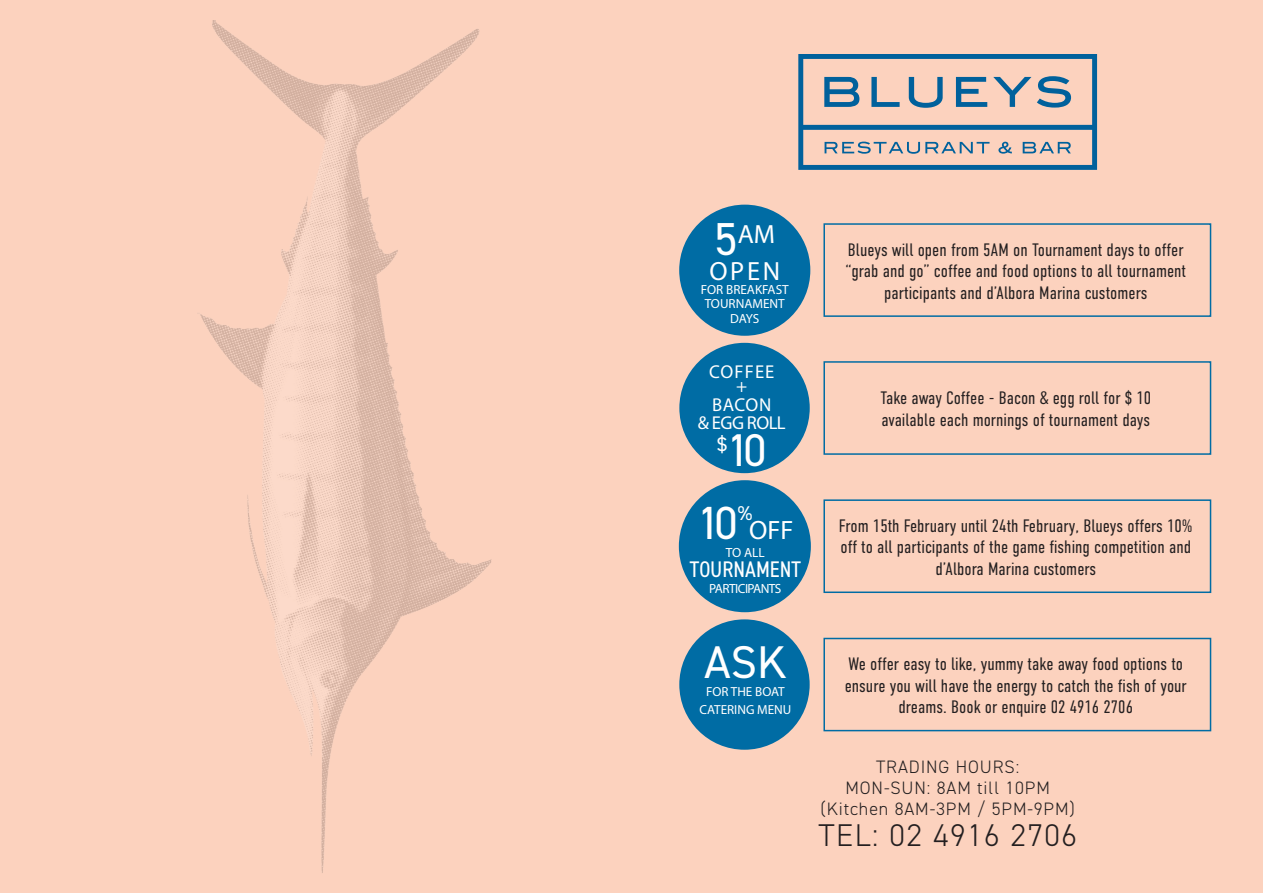
<style>
.page{position:relative;width:1263px;height:893px;background:#fcd2be}
.page>*{position:absolute;margin:0;border:0;box-sizing:border-box;transform-origin:0 0}
.t1{font:46.5px "DIN2014";color:#fff}
.t2{font:46.05px "DIN2014";color:#fff}
.t3{font:300 31.5px "DIN2014";letter-spacing:.05em;color:#231f20}
.t4{font:26.55px "Myriad Pro";color:#fff}
.t5{font:26.4px "Myriad Pro";letter-spacing:.1em;color:#fff}
.t6{font:condensed 22.65px "DIN2014";color:#fff}
.t7{font:19.95px "DIN2014";color:#fff}
.t8{font:19.65px "DIN2014";color:#fff}
.t9{font:18.6px "Myriad Pro";letter-spacing:.02em;color:#fff}
.t10{font:300 18px/21.6px "DIN Condensed";color:#231f20;text-align:center}
.t11{font:300 18px "DIN2014";letter-spacing:.05em;color:#231f20}
.t12{font:13.35px "Myriad Pro";letter-spacing:-.04em;color:#fff}
.t13{font:13.2px "Myriad Pro";color:#fff}
.s1{font-family:"DIN2014";font-size:46.2px}
</style>
<div class="page">
<svg style="left:798px;top:54px;width:299px;height:116px"></svg>
<div style="left:681px;top:206px;width:128px;height:128px;background:#006ca4;border-radius:50%"></div>
<div style="left:679px;top:205px;width:131px;height:131px;border:3px solid #006ca4;border-radius:50%"></div>
<div style="left:823px;top:223px;width:388px;height:94px;border:2px solid #006ca4"></div>
<div style="left:681px;top:344px;width:127px;height:128px;background:#006ca4;border-radius:50%"></div>
<div style="left:679px;top:343px;width:131px;height:130px;border:3px solid #006ca4;border-radius:50%"></div>
<div style="left:680px;top:482px;width:129px;height:129px;background:#006ca4;border-radius:50%"></div>
<div style="left:679px;top:480px;width:132px;height:132px;border:3px solid #006ca4;border-radius:50%"></div>
<div style="left:681px;top:621px;width:127px;height:127px;background:#006ca4;border-radius:50%"></div>
<div style="left:679px;top:619px;width:131px;height:131px;border:3px solid #006ca4;border-radius:50%"></div>
<div style="left:823px;top:361px;width:388px;height:94px;border:2px solid #006ca4"></div>
<div style="left:823px;top:499px;width:388px;height:94px;border:2px solid #006ca4"></div>
<div style="left:823px;top:638px;width:388px;height:93px;border:2px solid #006ca4"></div>
<img style="left:197px;top:20px;width:295px;height:853px">
<p class="t5" style="left:714px;top:218px;width:62px"><span class="s1">5</span>AM</p>
<p class="t5" style="left:709px;top:255px;width:72px">OPEN</p>
<p class="t13" style="left:701px;top:281px;width:90px">FOR BREAKFAST</p>
<p class="t13" style="left:705px;top:296px;width:82px">TOURNAMENT</p>
<p class="t13" style="left:730px;top:310px;width:31px">DAYS</p>
<p class="t9" style="left:709px;top:360px;width:67px">COFFEE</p>
<p class="t9" style="left:736px;top:374px;width:13px">+</p>
<p class="t9" style="left:712px;top:394px;width:61px">BACON</p>
<p class="t9" style="left:698px;top:411px;width:90px">&amp; EGG ROLL</p>
<p class="t8" style="left:717px;top:431px;width:11px">$</p>
<p class="t2" style="left:727px;top:422px;width:41px">10</p>
<p class="t1" style="left:697px;top:494px;width:42px">10</p>
<p class="t7" style="left:738px;top:500px;width:16px">%</p>
<p class="t4" style="left:749px;top:513px;width:46px">OFF</p>
<p class="t12" style="left:726px;top:545px;width:40px">TO ALL</p>
<p class="t6" style="left:690px;top:554px;width:112px">TOURNAMENT</p>
<p class="t12" style="left:709px;top:581px;width:74px">PARTICIPANTS</p>
<p class="t10" style="left:845px;top:239px;width:342px">Blueys will open from 5AM on Tournament days to offer “grab and go” coffee and food options to all tournament participants and d’Albora Marina customers</p>
<p class="t10" style="left:880px;top:387px;width:272px">Take away Coffee - Bacon &amp; egg roll for $ 10</p>
<p class="t10" style="left:881px;top:409px;width:270px">available each mornings of tournament days</p>
<p class="t10" style="left:839px;top:515px;width:355px">From 15th February until 24th February, Blueys offers 10% off to all participants of the game fishing competition and d’Albora Marina customers</p>
<p class="t2" style="left:704px;top:633px;width:84px">ASK</p>
<p class="t13" style="left:706px;top:684px;width:80px">FOR THE BOAT</p>
<p class="t13" style="left:699px;top:702px;width:93px">CATERING MENU</p>
<p class="t10" style="left:845px;top:653px;width:344px">We offer easy to like, yummy take away food options to ensure you will have the energy to catch the fish of your dreams. Book or enquire 02 4916 2706</p>
<p class="t11" style="left:876px;top:756px;width:145px">TRADING HOURS:</p>
<p class="t11" style="left:845px;top:777px;width:206px">MON-SUN: 8AM till 10PM</p>
<p class="t11" style="left:820px;top:798px;width:256px">(Kitchen 8AM-3PM / 5PM-9PM)</p>
<p class="t3" style="left:818px;top:816px;width:260px">TEL: 02 4916 2706</p>
</div>
